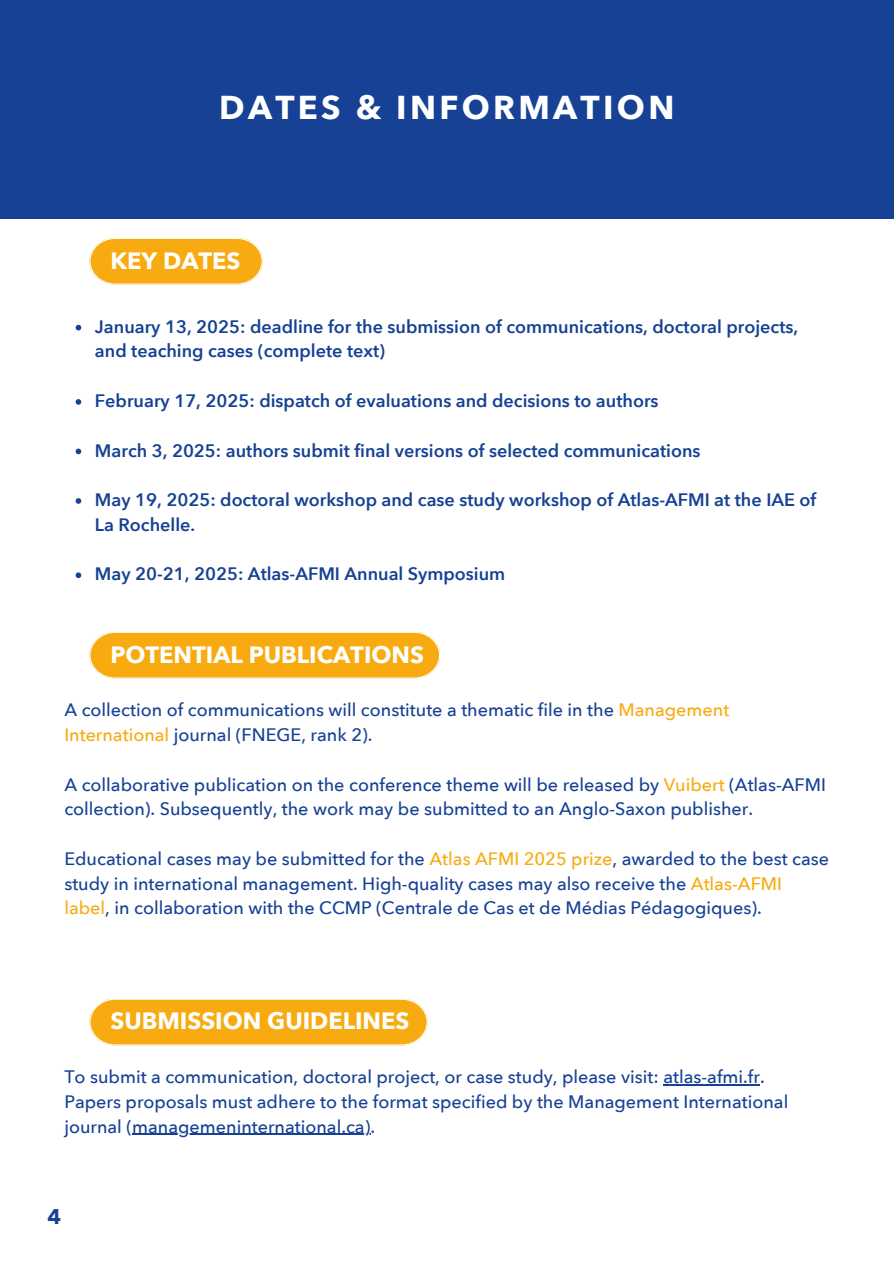
<style>
.page{position:relative;width:894px;height:1264px;background:#fff}
.page>*{position:absolute;margin:0;border:0;box-sizing:border-box;transform-origin:0 0}
.t1{font:700 33px "Avenir Next";letter-spacing:.1em;color:#fff}
.t2{font:700 23.55px "Avenir Next";color:#fff}
.t3{font:700 21.15px "Avenir Next";color:#164194}
.t4{font:500 18px/24.8px "Avenir Next";color:#164194}
.t5{font:600 18px/24.8px "Avenir Next";color:#164194}
.s1{color:#f8ab10}
</style>
<div class="page">
<div style="left:0;top:0;width:893px;height:1263px;background:#164194"></div>
<div style="left:0;top:219px;width:893px;height:1044px;background:#fff"></div>
<svg style="left:76px;top:325px;width:5px;height:5px"></svg>
<svg style="left:76px;top:399px;width:5px;height:6px"></svg>
<svg style="left:76px;top:448px;width:5px;height:6px"></svg>
<svg style="left:76px;top:498px;width:5px;height:6px"></svg>
<svg style="left:76px;top:572px;width:5px;height:6px"></svg>
<hr style="left:663px;top:1084px;width:96px;height:1px;background:#164194">
<hr style="left:132px;top:1133px;width:238px;height:1px;background:#164194">
<svg style="left:89px;top:999px;width:338px;height:46px;background:#f8b01f"></svg>
<svg style="left:89px;top:632px;width:351px;height:46px;background:#f8b01f"></svg>
<svg style="left:89px;top:238px;width:174px;height:47px;background:#f8b42c"></svg>
<h1 class="t1" style="left:219px;top:86px;width:456px">DATES &amp; INFORMATION</h1>
<p class="t2" style="left:110px;top:245px;width:131px">KEY DATES</p>
<h2 class="t5" style="left:95px;top:314px;width:704px">January 13, 2025: deadline for the submission of communications, doctoral projects, and teaching cases (complete text)</h2>
<p class="t5" style="left:95px;top:389px;width:565px">February 17, 2025: dispatch of evaluations and decisions to authors</p>
<p class="t5" style="left:95px;top:438px;width:607px">March 3, 2025: authors submit final versions of selected communications</p>
<p class="t5" style="left:95px;top:488px;width:722px">May 19, 2025: doctoral workshop and case study workshop of Atlas-AFMI at the IAE of<br>La Rochelle.</p>
<p class="t5" style="left:95px;top:562px;width:411px">May 20-21, 2025: Atlas-AFMI Annual Symposium</p>
<h3 class="t2" style="left:110px;top:639px;width:315px">POTENTIAL PUBLICATIONS</h3>
<h3 class="t4" style="left:64px;top:698px;width:666px">A collection of communications will constitute a thematic file in the <span class="s1">Management<br>International</span> journal (FNEGE, rank 2).</h3>
<h3 class="t4" style="left:64px;top:772px;width:762px">A collaborative publication on the conference theme will be released by <span class="s1">Vuibert</span> (Atlas-AFMI collection). Subsequently, the work may be submitted to an Anglo-Saxon publisher.</h3>
<h3 class="t4" style="left:64px;top:846px;width:766px">Educational cases may be submitted for the <span class="s1">Atlas AFMI 2025 prize</span>, awarded to the best case study in international management. High-quality cases may also receive the <span class="s1">Atlas-AFMI label</span>, in collaboration with the CCMP (Centrale de Cas et de Médias Pédagogiques).</h3>
<h2 class="t2" style="left:110px;top:1005px;width:300px">SUBMISSION GUIDELINES</h2>
<p class="t4" style="left:64px;top:1065px;width:725px">To submit a communication, doctoral project, or case study, please visit: atlas-afmi.fr.<br>Papers proposals must adhere to the format specified by the Management International journal (managemeninternational.ca).</p>
<p class="t3" style="left:48px;top:1202px;width:15px">4</p>
</div>
